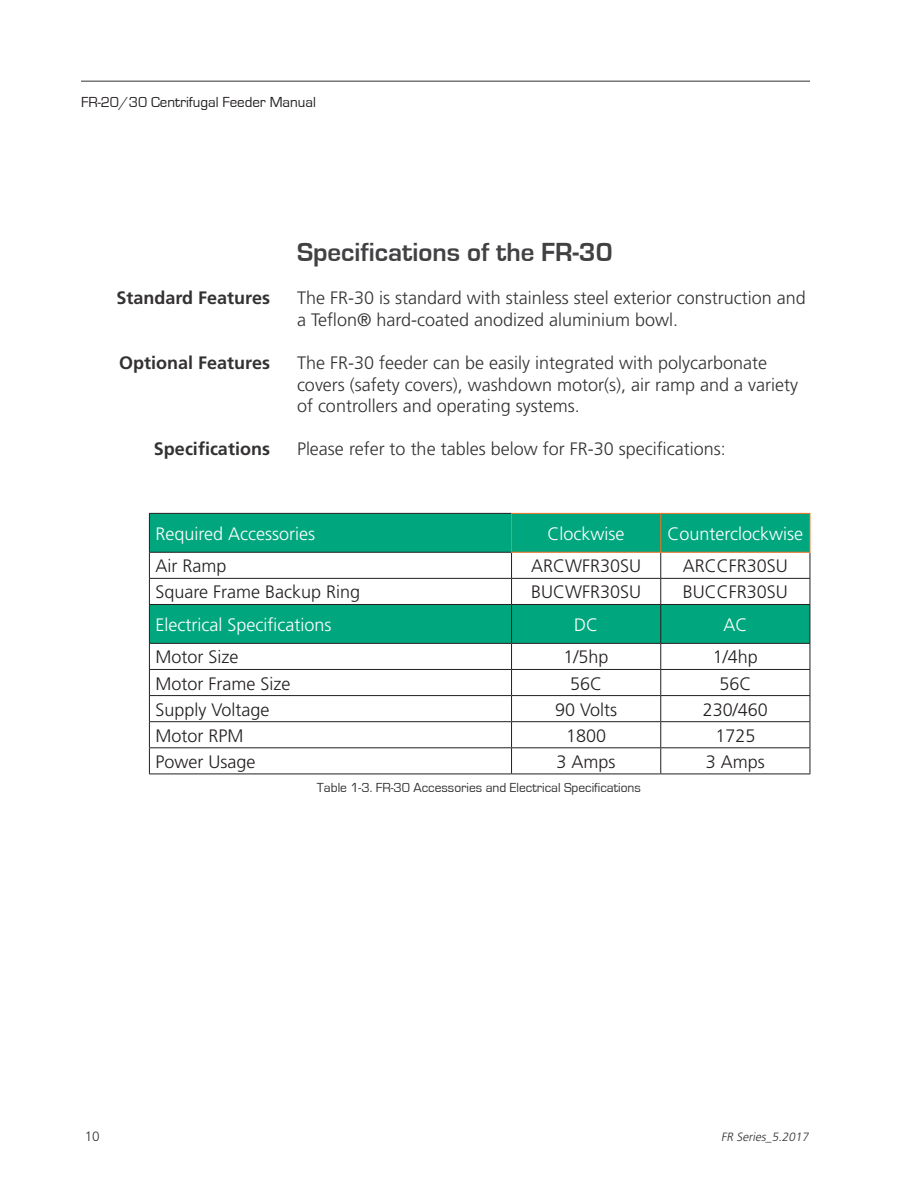
<style>
.page{position:relative;width:918px;height:1188px;background:#fff}
.page>*{position:absolute;margin:0;border:0;box-sizing:border-box;transform-origin:0 0}
.t1{font:700 27px "Eurostile";color:#414042}
.t2{font:300 18px/21.6px "Frutiger";color:#333132}
.t3{font:300 18px "Frutiger";color:#231f20}
.t4{font:300 18px "Frutiger";color:#fff}
.t5{font:700 18px "Frutiger";color:#333132}
.t6{font:15px "Eurostile";color:#231f20}
.t7{font:13.5px "Eurostile";color:#333132}
.t8{font:300 13.5px "Frutiger";color:#333132}
.t9{font:italic 300 12px "Frutiger";color:#333132}
</style>
<div class="page">
<hr style="left:81px;top:81px;width:729px;height:1px;background:#333132">
<svg style="left:150px;top:514px;width:660px;height:129px;fill:#00a77e"></svg>
<hr style="left:149px;top:604px;width:363px;height:1px;background:#231f20">
<hr style="left:149px;top:605px;width:1px;height:38px;background:#231f20">
<hr style="left:512px;top:604px;width:149px;height:1px;background:#231f20">
<hr style="left:511px;top:605px;width:1px;height:38px;background:#231f20">
<hr style="left:661px;top:604px;width:149px;height:1px;background:#231f20">
<hr style="left:660px;top:605px;width:1px;height:38px;background:#231f20">
<hr style="left:810px;top:605px;width:1px;height:38px;background:#231f20">
<hr style="left:149px;top:643px;width:363px;height:1px;background:#231f20">
<hr style="left:512px;top:643px;width:149px;height:1px;background:#231f20">
<hr style="left:661px;top:643px;width:149px;height:1px;background:#231f20">
<hr style="left:149px;top:669px;width:363px;height:1px;background:#231f20">
<hr style="left:512px;top:669px;width:149px;height:1px;background:#231f20">
<hr style="left:661px;top:669px;width:149px;height:1px;background:#231f20">
<hr style="left:149px;top:695px;width:363px;height:1px;background:#231f20">
<hr style="left:512px;top:695px;width:149px;height:1px;background:#231f20">
<hr style="left:661px;top:695px;width:149px;height:1px;background:#231f20">
<hr style="left:149px;top:721px;width:363px;height:1px;background:#231f20">
<hr style="left:512px;top:721px;width:149px;height:1px;background:#231f20">
<hr style="left:661px;top:721px;width:149px;height:1px;background:#231f20">
<hr style="left:149px;top:747px;width:363px;height:1px;background:#231f20">
<svg style="left:149px;top:644px;width:1px;height:130px"></svg>
<hr style="left:512px;top:747px;width:149px;height:1px;background:#231f20">
<svg style="left:511px;top:644px;width:1px;height:130px"></svg>
<hr style="left:661px;top:747px;width:149px;height:1px;background:#231f20">
<svg style="left:660px;top:644px;width:1px;height:130px"></svg>
<svg style="left:810px;top:644px;width:1px;height:130px"></svg>
<hr style="left:149px;top:774px;width:363px;height:1px;background:#231f20">
<hr style="left:512px;top:774px;width:149px;height:1px;background:#231f20">
<hr style="left:661px;top:774px;width:149px;height:1px;background:#231f20">
<hr style="left:149px;top:513px;width:362px;height:1px;background:#231f20">
<hr style="left:149px;top:514px;width:1px;height:38px;background:#231f20">
<hr style="left:149px;top:552px;width:362px;height:1px;background:#231f20">
<hr style="left:149px;top:578px;width:363px;height:1px;background:#231f20">
<svg style="left:149px;top:553px;width:1px;height:51px"></svg>
<hr style="left:512px;top:578px;width:149px;height:1px;background:#231f20">
<svg style="left:511px;top:553px;width:1px;height:51px"></svg>
<hr style="left:661px;top:578px;width:149px;height:1px;background:#231f20">
<svg style="left:660px;top:553px;width:1px;height:51px"></svg>
<svg style="left:810px;top:553px;width:1px;height:51px"></svg>
<hr style="left:511px;top:514px;width:1px;height:38px;background:#f37021">
<hr style="left:511px;top:513px;width:150px;height:1px;background:#f37021">
<hr style="left:661px;top:513px;width:149px;height:1px;background:#f37021">
<hr style="left:660px;top:514px;width:1px;height:38px;background:#f37021">
<hr style="left:810px;top:514px;width:1px;height:38px;background:#f37021">
<hr style="left:511px;top:552px;width:150px;height:1px;background:#f37021">
<hr style="left:661px;top:552px;width:149px;height:1px;background:#f37021">
<p class="t6" style="left:81px;top:94px;width:237px">FR-20/30 Centrifugal Feeder Manual</p>
<h1 class="t1" style="left:297px;top:237px;width:317px">Specifications of the FR-30</h1>
<p class="t5" style="left:117px;top:287px;width:155px">Standard Features</p>
<p class="t2" style="left:297px;top:287px;width:510px">The FR-30 is standard with stainless steel exterior construction and a Teflon® hard-coated anodized aluminium bowl.</p>
<p class="t5" style="left:119px;top:352px;width:152px">Optional Features</p>
<p class="t2" style="left:297px;top:352px;width:503px">The FR-30 feeder can be easily integrated with polycarbonate covers (safety covers), washdown motor(s), air ramp and a variety of controllers and operating systems.</p>
<p class="t5" style="left:154px;top:439px;width:118px">Specifications</p>
<p class="t2" style="left:297px;top:438px;width:430px">Please refer to the tables below for FR-30 specifications:</p>
<p class="t4" style="left:155px;top:523px;width:161px">Required Accessories</p>
<p class="t4" style="left:548px;top:523px;width:79px">Clockwise</p>
<p class="t4" style="left:668px;top:523px;width:137px">Counterclockwise</p>
<p class="t3" style="left:155px;top:556px;width:73px">Air Ramp</p>
<p class="t3" style="left:531px;top:556px;width:112px">ARCWFR30SU</p>
<p class="t3" style="left:683px;top:556px;width:107px">ARCCFR30SU</p>
<p class="t3" style="left:155px;top:582px;width:206px">Square Frame Backup Ring</p>
<p class="t3" style="left:531px;top:582px;width:112px">BUCWFR30SU</p>
<p class="t3" style="left:683px;top:582px;width:107px">BUCCFR30SU</p>
<p class="t4" style="left:155px;top:615px;width:177px">Electrical Specifications</p>
<p class="t4" style="left:574px;top:615px;width:26px">DC</p>
<p class="t4" style="left:723px;top:615px;width:26px">AC</p>
<p class="t3" style="left:155px;top:647px;width:84px">Motor Size</p>
<p class="t3" style="left:564px;top:647px;width:47px">1/5hp</p>
<p class="t3" style="left:713px;top:647px;width:47px">1/4hp</p>
<p class="t3" style="left:155px;top:673px;width:136px">Motor Frame Size</p>
<p class="t3" style="left:570px;top:673px;width:34px">56C</p>
<p class="t3" style="left:719px;top:673px;width:34px">56C</p>
<p class="t3" style="left:155px;top:699px;width:116px">Supply Voltage</p>
<p class="t3" style="left:555px;top:699px;width:64px">90 Volts</p>
<p class="t3" style="left:703px;top:699px;width:67px">230/460</p>
<p class="t3" style="left:155px;top:725px;width:90px">Motor RPM</p>
<p class="t3" style="left:566px;top:725px;width:42px">1800</p>
<p class="t3" style="left:715px;top:725px;width:42px">1725</p>
<p class="t3" style="left:155px;top:752px;width:102px">Power Usage</p>
<p class="t3" style="left:557px;top:752px;width:61px">3 Amps</p>
<p class="t3" style="left:706px;top:752px;width:61px">3 Amps</p>
<p class="t7" style="left:317px;top:780px;width:326px">Table 1-3. FR-30 Accessories and Electrical Specifications</p>
<p class="t8" style="left:85px;top:1128px;width:17px">10</p>
<p class="t9" style="left:721px;top:1130px;width:91px">FR Series_5.2017</p>
</div>
